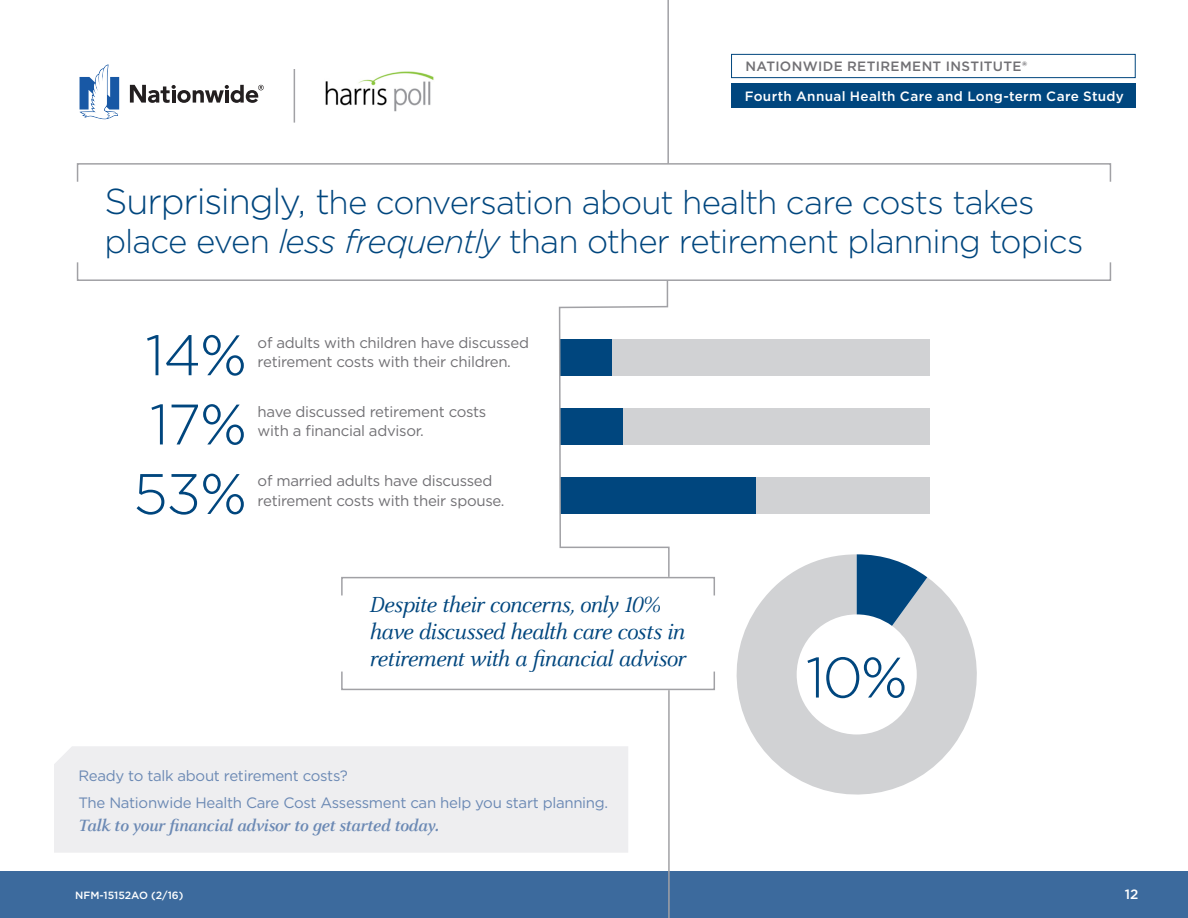
<style>
.page{position:relative;width:1188px;height:918px;background:#fff}
.page>*{position:absolute;margin:0;border:0;box-sizing:border-box;transform-origin:0 0}
.copy{font:300 57px "Gotham";letter-spacing:-.02em;color:#00467e}
.headline_sm{font:300 33px/39px "Gotham";letter-spacing:-.03em;color:#00467e}
.headline_sm-2{font:italic 24px/27px "Celeste OT";letter-spacing:-.03em;color:#00467e}
.copy-2{font:italic 700 18px "Celeste OT";letter-spacing:-.02em;color:#6b89b4}
.copy-3{font:15px/19.5px "Gotham";letter-spacing:-.02em;color:#717074}
.copy-4{font:15px "Gotham";letter-spacing:-.02em;color:#6b89b4}
.t1{font:500 13.5px "Gotham";letter-spacing:.025em;color:#fff}
.t2{font:500 13.5px "Gotham";letter-spacing:.025em;color:#717074}
.t3{font:500 10.5px "Gotham";color:#fff}
.s1{font-weight:700}
.s2{font-size:36px}
.s3{font-style:italic}
</style>
<div class="page">
<div style="left:0;top:871px;width:1188px;height:47px;background:#3c6a9d"></div>
<svg style="left:76px;top:163px;width:1036px;height:19px"></svg>
<hr style="left:667px;top:0;width:2px;height:164px;background:#a1a1a5">
<img style="left:325px;top:71px;width:109px;height:41px">
<hr style="left:294px;top:69px;width:1px;height:54px;background:#a1a1a5">
<svg style="left:130px;top:85px;width:134px;height:18px"></svg>
<svg style="left:80px;top:65px;width:39px;height:54px"></svg>
<svg style="left:736px;top:626px;width:241px;height:169px;fill:#d1d2d4"></svg>
<div style="left:731px;top:54px;width:405px;height:24px;border:1px solid #00467e"></div>
<div style="left:731px;top:84px;width:405px;height:24px;background:#00467e"></div>
<div style="left:54px;top:746px;width:574px;height:107px;background:#eeeef0"></div>
<svg style="left:341px;top:671px;width:374px;height:20px"></svg>
<svg style="left:76px;top:262px;width:1036px;height:364px"></svg>
<hr style="left:668px;top:690px;width:2px;height:228px;background:#a1a1a5">
<p class="t2" style="left:746px;top:58px;width:283px">NATIONWIDE RETIREMENT INSTITUTE<span class="s1">®</span></p>
<p class="t1" style="left:745px;top:87px;width:381px">Fourth Annual Health Care and Long-term Care Study</p>
<p class="headline_sm" style="left:104px;top:182px;width:981px"><span class="s2">Surprisingly, t</span>he conversation about health care costs takes place even <span class="s3">less frequently</span> than other retirement planning topics</p>
<p class="copy" style="left:145px;top:319px;width:103px">14%</p>
<p class="copy" style="left:150px;top:388px;width:99px">17%</p>
<p class="copy" style="left:133px;top:458px;width:115px">53%</p>
<p class="copy-3" style="left:258px;top:332px;width:273px">of adults with children have discussed retirement costs with their children.</p>
<p class="copy-3" style="left:258px;top:402px;width:230px">have discussed retirement costs with a financial advisor.</p>
<p class="copy-3" style="left:258px;top:471px;width:248px">of married adults have discussed retirement costs with their spouse.</p>
<p class="headline_sm-2" style="left:370px;top:591px;width:318px">Despite their concerns, only 10% have discussed health care costs in retirement with a financial advisor</p>
<p class="copy-4" style="left:78px;top:766px;width:271px">Ready to talk about retirement costs?</p>
<p class="copy-4" style="left:78px;top:793px;width:531px">The Nationwide Health Care Cost Assessment can help you start planning.</p>
<p class="copy-2" style="left:78px;top:814px;width:362px">Talk to your financial advisor to get started today.</p>
<p class="copy" style="left:806px;top:641px;width:103px">10%</p>
<p class="t3" style="left:75px;top:888px;width:110px">NFM-15152AO (2/16)</p>
<p class="t1" style="left:1125px;top:885px;width:15px">12</p>
</div>
